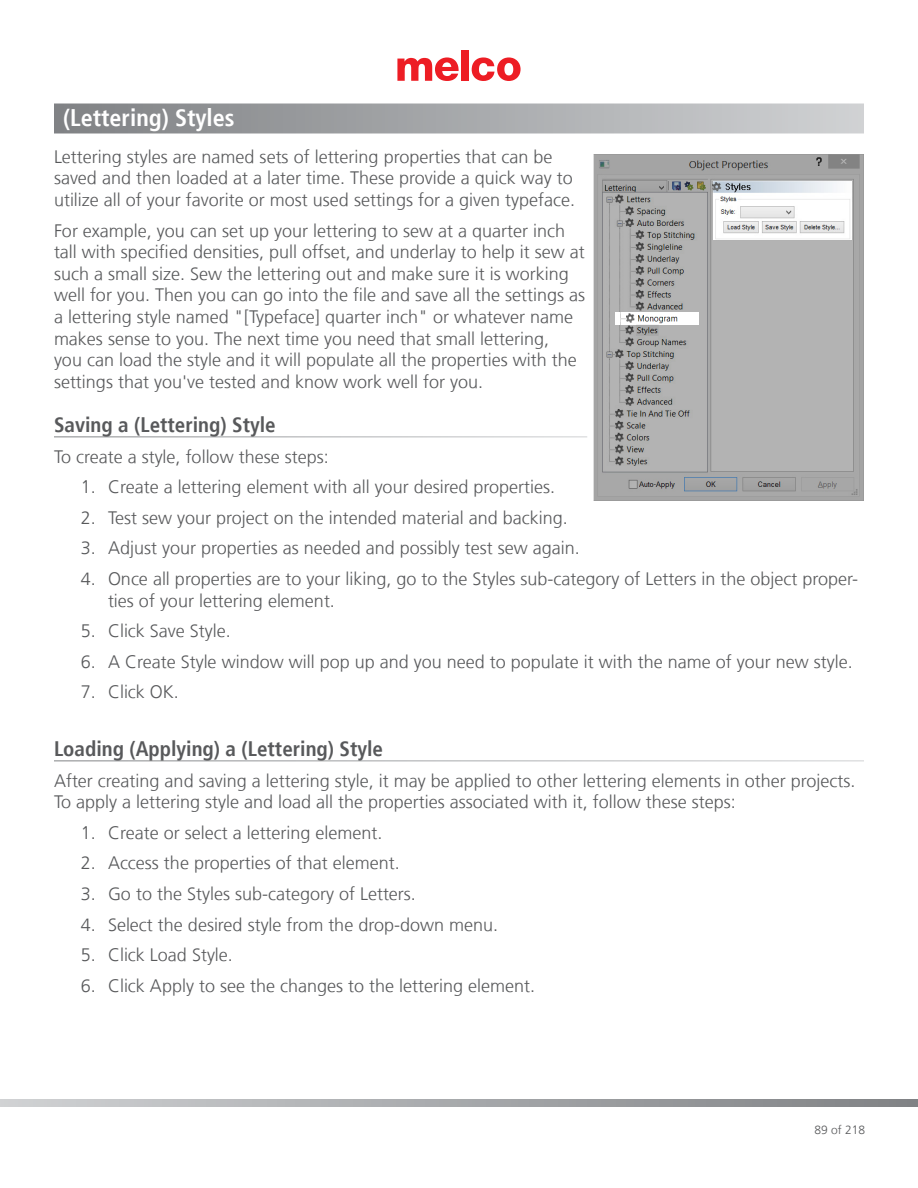
<style>
.page{position:relative;width:918px;height:1188px;background:#fff}
.page>*{position:absolute;margin:0;border:0;box-sizing:border-box;transform-origin:0 0}
.t1{font:700 condensed 24px "Frutiger";color:#fff}
.t2{font:700 condensed 21px "Frutiger";color:#58595b}
.t3{font:300 18px/21.6px "Frutiger";color:#58595b}
.t4{font:300 12px "Frutiger";color:#58595b}
</style>
<div class="page">
<svg style="left:397px;top:57px;width:62px;height:24px"></svg>
<div style="left:461px;top:50px;width:8px;height:31px;background:#ed1d24"></div>
<svg style="left:472px;top:57px;width:49px;height:24px"></svg>
<svg style="left:0;top:1099px;width:917px;height:8px;background:#a7a9ab"></svg>
<div style="left:54px;top:104px;width:810px;height:30px;background:linear-gradient(to right,#7f8184,#d0d1d3)"></div>
<svg style="left:594px;top:155px;width:270px;height:346px;background:#a8a9a9"></svg>
<img style="left:615px;top:313px;width:83px;height:11px">
<img style="left:713px;top:181px;width:139px;height:58px">
<h1 class="t1" style="left:63px;top:103px;width:173px">(Lettering) Styles</h1>
<p class="t3" style="left:54px;top:146px;width:523px">Lettering styles are named sets of lettering properties that can be saved and then loaded at a later time. These provide a quick way to utilize all of your favorite or most used settings for a given typeface.</p>
<p class="t3" style="left:54px;top:220px;width:533px">For example, you can set up your lettering to sew at a quarter inch tall with specified densities, pull offset, and underlay to help it sew at such a small size. Sew the lettering out and make sure it is working well for you. Then you can go into the file and save all the settings as a lettering style named "[Typeface] quarter inch" or whatever name makes sense to you. The next time you need that small lettering,<br>you can load the style and it will populate all the properties with the settings that you've tested and know work well for you.</p>
<p class="t2" style="left:54px;top:412px;width:223px">Saving a (Lettering) Style</p>
<p class="t3" style="left:54px;top:446px;width:276px">To create a style, follow these steps:</p>
<p class="t3" style="left:81px;top:476px;width:476px">1. Create a lettering element with all your desired properties.</p>
<p class="t3" style="left:81px;top:507px;width:488px">2. Test sew your project on the intended material and backing.</p>
<p class="t3" style="left:81px;top:537px;width:500px">3. Adjust your properties as needed and possibly test sew again.</p>
<p class="t3" style="left:108px;top:568px;width:752px;text-indent:-27px">4. Once all properties are to your liking, go to the Styles sub-category of Letters in the object proper&shy;ties of your lettering element.</p>
<p class="t3" style="left:81px;top:620px;width:151px">5. Click Save Style.</p>
<p class="t3" style="left:81px;top:651px;width:773px">6. A Create Style window will pop up and you need to populate it with the name of your new style.</p>
<p class="t3" style="left:81px;top:681px;width:100px">7. Click OK.</p>
<p class="t2" style="left:54px;top:736px;width:331px">Loading (Applying) a (Lettering) Style</p>
<p class="t3" style="left:54px;top:770px;width:803px">After creating and saving a lettering style, it may be applied to other lettering elements in other projects.<br>To apply a lettering style and load all the properties associated with it, follow these steps:</p>
<p class="t3" style="left:81px;top:822px;width:303px">1. Create or select a lettering element.</p>
<p class="t3" style="left:81px;top:852px;width:320px">2. Access the properties of that element.</p>
<p class="t3" style="left:81px;top:883px;width:337px">3. Go to the Styles sub-category of Letters.</p>
<p class="t3" style="left:81px;top:914px;width:419px">4. Select the desired style from the drop-down menu.</p>
<p class="t3" style="left:81px;top:944px;width:154px">5. Click Load Style.</p>
<p class="t3" style="left:81px;top:975px;width:456px">6. Click Apply to see the changes to the lettering element.</p>
<p class="t4" style="left:814px;top:1123px;width:52px">89 of 218</p>
</div>
